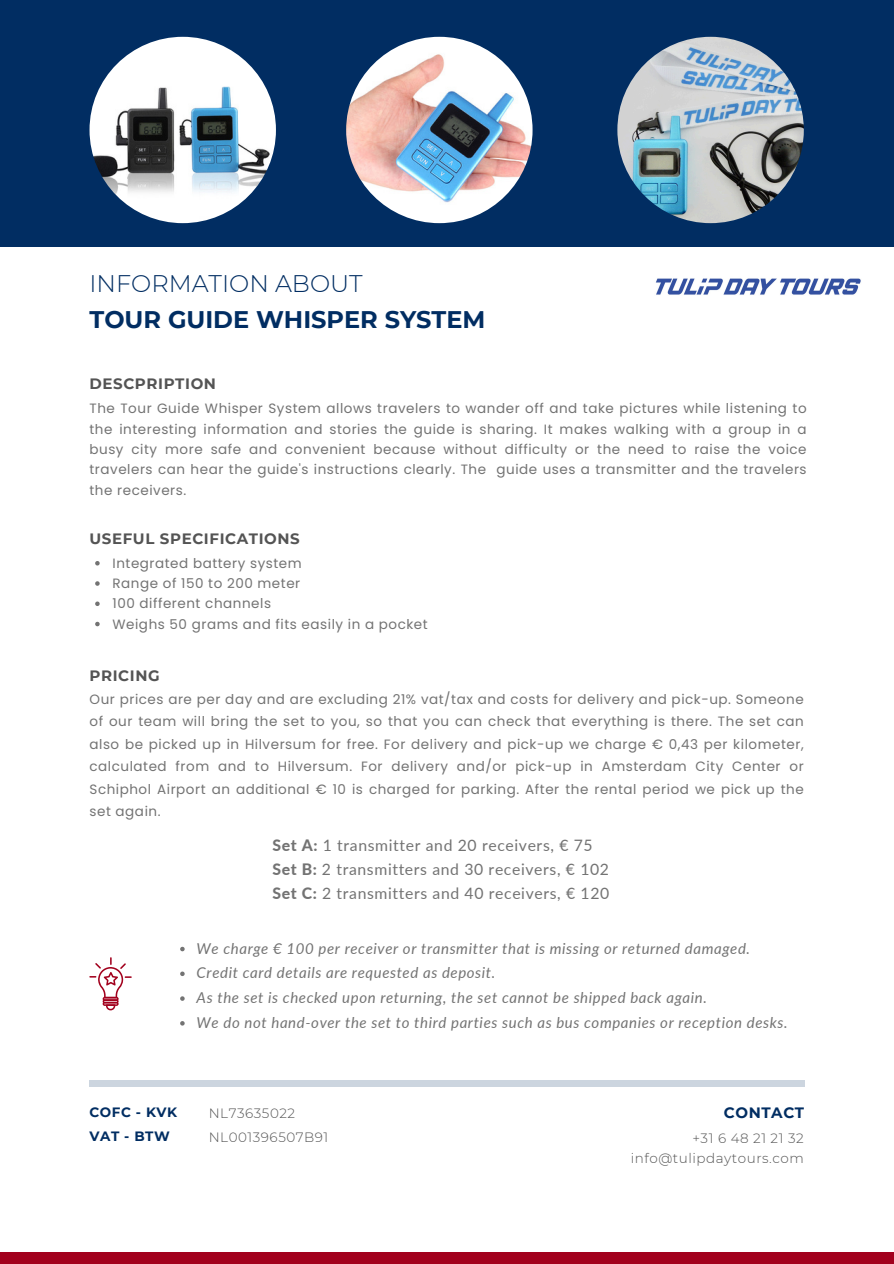
<style>
.page{position:relative;width:894px;height:1264px;background:#fff}
.page>*{position:absolute;margin:0;border:0;box-sizing:border-box;transform-origin:0 0}
.t1{font:700 24px "Montserrat";color:#012d62}
.t2{font:300 24px "Montserrat";color:#012d62}
.t3{font:15.75px/23.7px "Lato";letter-spacing:.04em;color:#737373}
.t4{font:italic 15px "Lato";letter-spacing:.04em;color:#737373}
.t5{font:700 15px "Montserrat";letter-spacing:.04em;color:#545454}
.t6{font:700 15px "Montserrat";letter-spacing:.04em;color:#012d62}
.t7{font:13.5px/22.5px "Poppins";letter-spacing:.04em;color:#737373;text-align:justify}
.t8{font:300 13.5px "Montserrat";letter-spacing:.04em;color:#545454}
.t9{font:700 13.5px "Montserrat";letter-spacing:.04em;color:#012d62}
.s1{font-weight:800}
</style>
<div class="page">
<div style="left:0;top:0;width:893px;height:246px;background:#012d62"></div>
<div style="left:0;top:1252px;width:893px;height:11px;background:#a2001d"></div>
<div style="left:89px;top:1080px;width:715px;height:6px;background:#ccd5df"></div>
<img style="left:89px;top:37px;width:187px;height:186px;border-radius:50%">
<img style="left:346px;top:37px;width:186px;height:186px;border-radius:50%">
<img style="left:617px;top:37px;width:186px;height:186px;border-radius:50%">
<svg style="left:89px;top:957px;width:43px;height:53px"></svg>
<svg style="left:180px;top:946px;width:5px;height:5px"></svg>
<svg style="left:180px;top:971px;width:5px;height:5px"></svg>
<svg style="left:180px;top:996px;width:5px;height:4px"></svg>
<svg style="left:180px;top:1021px;width:5px;height:4px"></svg>
<img style="left:655px;top:278px;width:206px;height:17px">
<svg style="left:95px;top:561px;width:5px;height:4px"></svg>
<svg style="left:95px;top:581px;width:5px;height:4px"></svg>
<svg style="left:95px;top:601px;width:5px;height:5px"></svg>
<svg style="left:95px;top:621px;width:5px;height:5px"></svg>
<p class="t2" style="left:89px;top:269px;width:274px">INFORMATION ABOUT</p>
<p class="t1" style="left:89px;top:305px;width:397px">TOUR GUIDE WHISPER SYSTEM</p>
<h3 class="t5" style="left:89px;top:375px;width:128px">DESCPRIPTION</h3>
<h3 class="t7" style="left:89px;top:398px;width:718px;line-height:20.2px">The Tour Guide Whisper System allows travelers to wander off and take pictures while listening to the interesting information and stories the guide is sharing. It makes walking with a group in a busy city more safe and convenient because without difficulty or the need to raise the voice travelers can hear the guide's instructions clearly. The guide uses a transmitter and the travelers the receivers.</h3>
<h5 class="t5" style="left:89px;top:529px;width:212px">USEFUL SPECIFICATIONS</h5>
<p class="t7" style="left:112px;top:552px;width:191px">Integrated battery system</p>
<p class="t7" style="left:112px;top:572px;width:189px">Range of 150 to 200 meter</p>
<p class="t7" style="left:112px;top:592px;width:160px">100 different channels</p>
<p class="t7" style="left:112px;top:612px;width:317px">Weighs 50 grams and fits easily in a pocket</p>
<p class="t5" style="left:89px;top:666px;width:72px">PRICING</p>
<p class="t7" style="left:89px;top:687px;width:715px">Our prices are per day and are excluding 21% vat/tax and costs for delivery and pick-up. Someone of our team will bring the set to you, so that you can check that everything is there. The set can also be picked up in Hilversum for free. For delivery and pick-up we charge € 0,43 per kilometer, calculated from and to Hilversum. For delivery and/or pick-up in Amsterdam City Center or Schiphol Airport an additional € 10 is charged for parking. After the rental period we pick up the set again.</p>
<p class="t3" style="left:272px;top:833px;width:338px"><span class="s1">Set A:</span> 1 transmitter and 20 receivers, € 75<br><span class="s1">Set B:</span> 2 transmitters and 30 receivers, € 102<br><span class="s1">Set C:</span> 2 transmitters and 40 receivers, € 120</p>
<p class="t4" style="left:197px;top:938px;width:555px">We charge € 100 per receiver or transmitter that is missing or returned damaged.</p>
<h2 class="t4" style="left:197px;top:963px;width:300px">Credit card details are requested as deposit.</h2>
<h1 class="t4" style="left:197px;top:988px;width:511px">As the set is checked upon returning, the set cannot be shipped back again.</h1>
<h3 class="t4" style="left:197px;top:1013px;width:592px">We do not hand-over the set to third parties such as bus companies or reception desks.</h3>
<h6 class="t9" style="left:89px;top:1103px;width:89px">COFC - KVK</h6>
<h5 class="t8" style="left:209px;top:1104px;width:88px">NL73635022</h5>
<h6 class="t9" style="left:89px;top:1127px;width:82px">VAT - BTW</h6>
<h3 class="t8" style="left:209px;top:1128px;width:121px">NL001396507B91</h3>
<p class="t6" style="left:723px;top:1103px;width:82px">CONTACT</p>
<p class="t8" style="left:692px;top:1130px;width:113px">+31 6 48 21 21 32</p>
<p class="t8" style="left:630px;top:1149px;width:174px">info@tulipdaytours.com</p>
</div>
